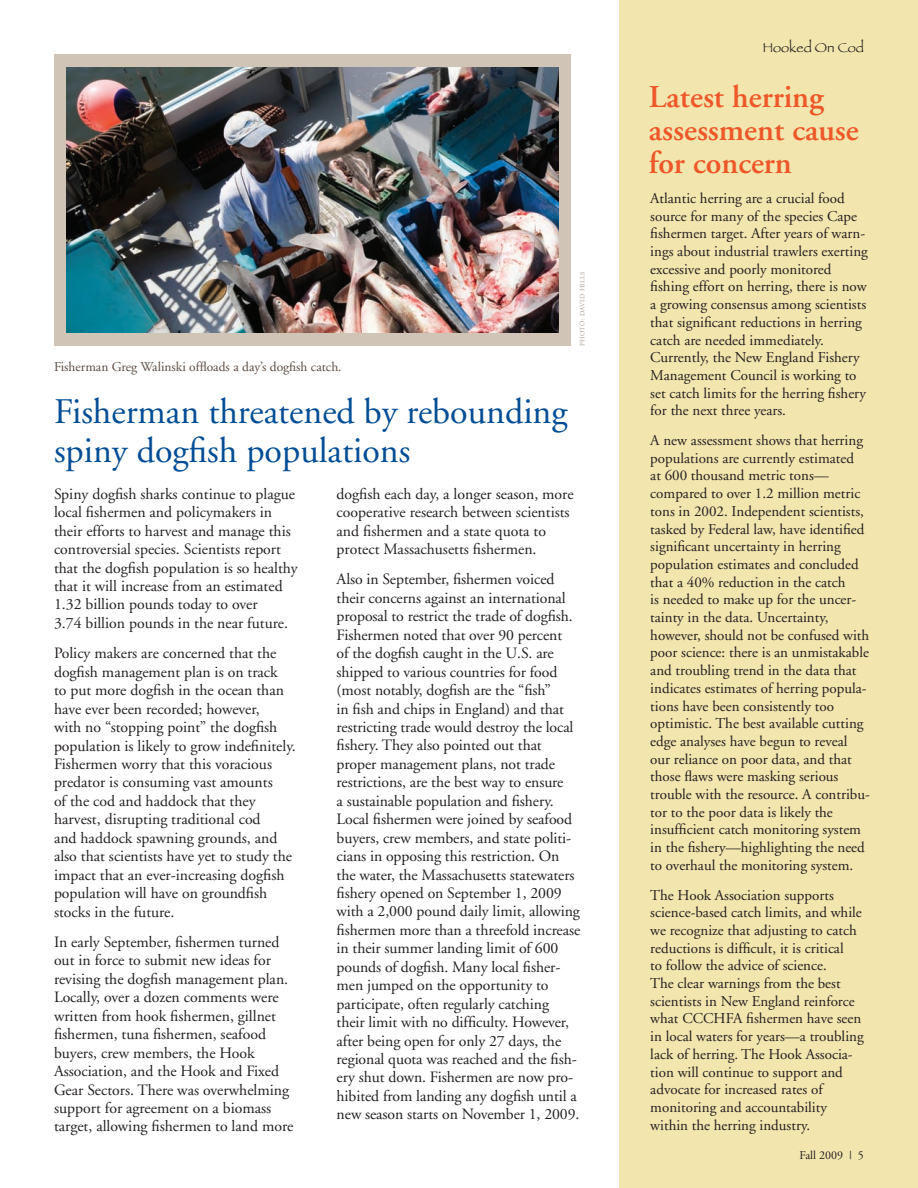
<style>
.page{position:relative;width:918px;height:1188px;background:#fff}
.page>*{position:absolute;margin:0;border:0;box-sizing:border-box;transform-origin:0 0}
.t1{font:36px/39px "Adobe Garamond";color:#014d95}
.t2{font:600 31.8px/33px "Adobe Garamond";color:#ee5829}
.t3{font:15.75px/18.5px "Adobe Garamond";color:#231f20}
.t4{font:15px/17.7px "Adobe Garamond";color:#231f20}
.t5{font:13.5px "Adobe Garamond";color:#5d4c42}
.t6{font:13.5px "Papyrus";color:#231f20}
.t7{font:12px "Adobe Garamond";color:#231f20}
.t8{font:6.75px "Adobe Garamond";letter-spacing:.05em;color:#ab9c8e}
.s1{font-family:"Adobe Garamond Exp"}
</style>
<div class="page">
<div style="left:619px;top:0;width:299px;height:1188px;background:#f3e5ae"></div>
<div style="left:54px;top:54px;width:517px;height:291px;background:#d0c4b6"></div>
<img style="left:66px;top:67px;width:493px;height:266px">
<p class="t5" style="left:54px;top:362px;width:289px">Fisherman Greg Walinski offloads a day’s dogfish catch.</p>
<h1 class="t1" style="left:54px;top:395px;width:515px">Fisherman threatened by rebounding spiny dog<span class="s1">fi</span>sh populations</h1>
<p class="t8" style="left:580px;top:346px;width:76px;rotate:-90deg">PHOTO: DAVID HILLS</p>
<p class="t3" style="left:54px;top:486px;width:245px">Spiny dogfish sharks continue to plague local fishermen and policymakers in their efforts to harvest and manage this controversial species. Scientists report that the dogfish population is so healthy that it will increase from an estimated 1.32 billion pounds today to over<br>3.74 billion pounds in the near future.</p>
<p class="t3" style="left:54px;top:646px;width:243px">Policy makers are concerned that the dogfish management plan is on track<br>to put more dogfish in the ocean than have ever been recorded; however,<br>with no “stopping point” the dogfish population is likely to grow indefinitely.<br>Fishermen worry that this voracious predator is consuming vast amounts<br>of the cod and haddock that they harvest, disrupting traditional cod<br>and haddock spawning grounds, and also that scientists have yet to study the impact that an ever-increasing dogfish population will have on groundfish stocks in the future.</p>
<p class="t3" style="left:54px;top:934px;width:241px">In early September, fishermen turned out in force to submit new ideas for revising the dogfish management plan.<br>Locally, over a dozen comments were written from hook fishermen, gillnet fishermen, tuna fishermen, seafood buyers, crew members, the Hook Association, and the Hook and Fixed Gear Sectors. There was overwhelming support for agreement on a biomass target, allowing fishermen to land more</p>
<p class="t3" style="left:337px;top:486px;width:239px">dogfish each day, a longer season, more cooperative research between scientists and fishermen and a state quota to protect Massachusetts fishermen.</p>
<p class="t3" style="left:337px;top:572px;width:245px">Also in September, fishermen voiced their concerns against an international proposal to restrict the trade of dogfish.<br>Fishermen noted that over 90 percent<br>of the dogfish caught in the U.S. are shipped to various countries for food (most notably, dogfish are the “fish”<br>in fish and chips in England) and that restricting trade would destroy the local fishery. They also pointed out that proper management plans, not trade restrictions, are the best way to ensure<br>a sustainable population and fishery.<br>Local fishermen were joined by seafood buyers, crew members, and state politi&shy;cians in opposing this restriction. On the water, the Massachusetts statewaters fishery opened on September 1, 2009 with a 2,000 pound daily limit, allowing fishermen more than a threefold increase in their summer landing limit of 600 pounds of dogfish. Many local fisher&shy;men jumped on the opportunity to participate, often regularly catching their limit with no difficulty. However, after being open for only 27 days, the regional quota was reached and the fish&shy;ery shut down. Fishermen are now pro&shy;hibited from landing any dogfish until a new season starts on November 1, 2009.</p>
<p class="t6" style="left:763px;top:40px;width:103px">Hooked On Cod</p>
<h2 class="t2" style="left:649px;top:83px;width:212px">Latest herring assessment cause for concern</h2>
<p class="t4" style="left:650px;top:191px;width:219px">Atlantic herring are a crucial food source for many of the species Cape fishermen target. After years of warn&shy;ings about industrial trawlers exerting excessive and poorly monitored fishing effort on herring, there is now a growing consensus among scientists that significant reductions in herring catch are needed immediately.<br>Currently, the New England Fishery Management Council is working to set catch limits for the herring fishery for the next three years.</p>
<p class="t4" style="left:650px;top:433px;width:221px">A new assessment shows that herring populations are currently estimated<br>at 600 thousand metric tons— compared to over 1.2 million metric tons in 2002. Independent scientists, tasked by Federal law, have identified significant uncertainty in herring population estimates and concluded that a 40% reduction in the catch<br>is needed to make up for the uncer&shy;tainty in the data. Uncertainty, however, should not be confused with poor science: there is an unmistakable and troubling trend in the data that indicates estimates of herring popula&shy;tions have been consistently too optimistic. The best available cutting edge analyses have begun to reveal our reliance on poor data, and that those flaws were masking serious trouble with the resource. A contribu&shy;tor to the poor data is likely the insufficient catch monitoring system in the fishery—highlighting the need to overhaul the monitoring system.</p>
<p class="t4" style="left:650px;top:887px;width:215px">The Hook Association supports science-based catch limits, and while we recognize that adjusting to catch reductions is difficult, it is critical<br>to follow the advice of science.<br>The clear warnings from the best scientists in New England reinforce what CCCHFA fishermen have seen in local waters for years—a troubling lack of herring. The Hook Associa&shy;tion will continue to support and advocate for increased rates of monitoring and accountability within the herring industry.</p>
<p class="t7" style="left:800px;top:1151px;width:66px">Fall 2009 | 5</p>
</div>
